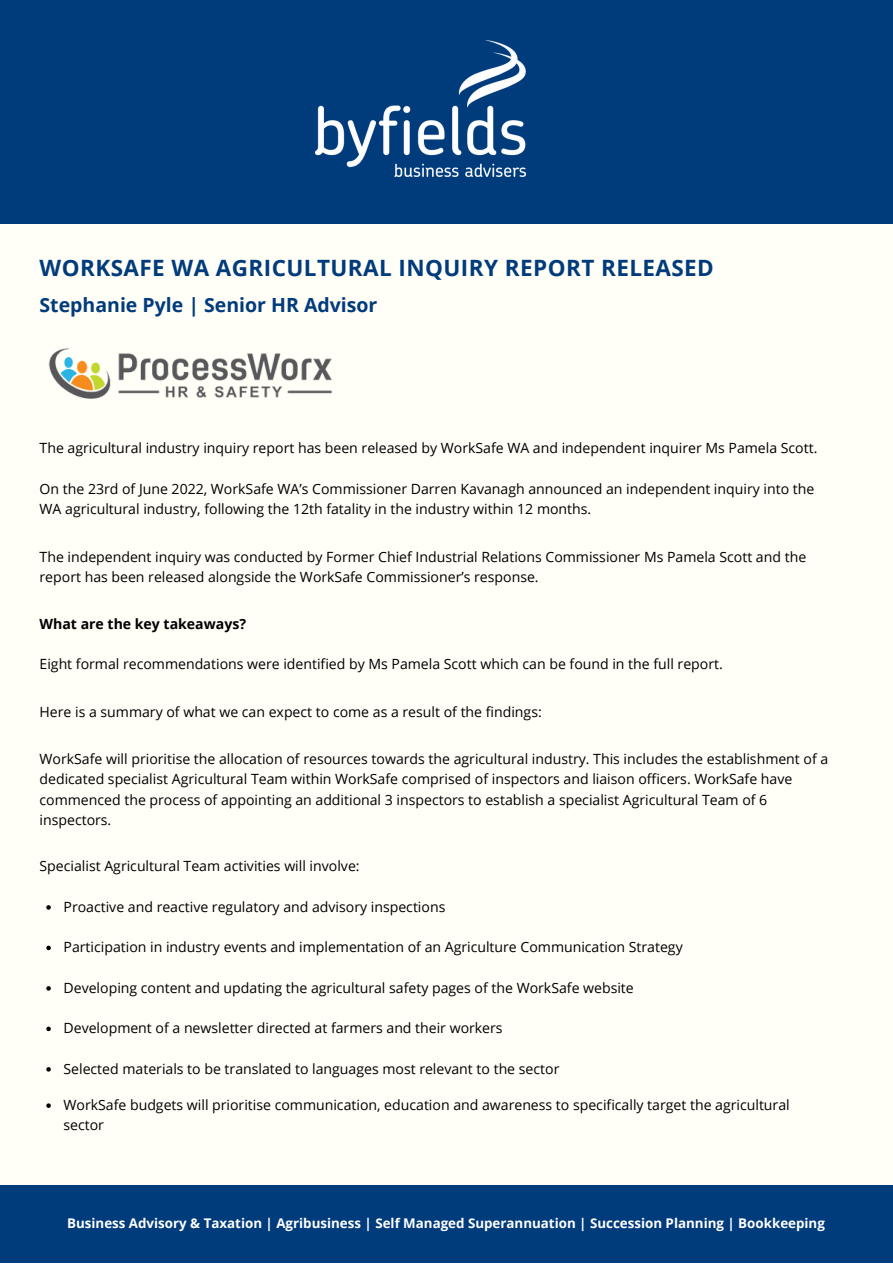
<style>
.page{position:relative;width:893px;height:1264px;background:#fff}
.page>*{position:absolute;margin:0;border:0;box-sizing:border-box;transform-origin:0 0}
.t1{font:700 22.5px "Open Sans";letter-spacing:.02em;color:#003b7b}
.t2{font:700 19.5px "Open Sans";color:#003b7b}
.t3{font:14.1px/20.2px "Open Sans";color:#000}
.t4{font:700 14.1px "Open Sans";color:#000}
.t5{font:700 13.35px "Open Sans";color:#fff}
</style>
<div class="page">
<div style="left:0;top:0;width:892px;height:1262px;background:#fffef7"></div>
<div style="left:0;top:1185px;width:892px;height:77px;background:#003b7b"></div>
<div style="left:0;top:0;width:892px;height:224px;background:#003b7b"></div>
<img style="left:315px;top:40px;width:210px;height:136px">
<img style="left:48px;top:348px;width:284px;height:51px">
<svg style="left:46px;top:905px;width:5px;height:4px"></svg>
<svg style="left:46px;top:945px;width:5px;height:5px"></svg>
<svg style="left:46px;top:986px;width:5px;height:4px"></svg>
<svg style="left:46px;top:1026px;width:5px;height:5px"></svg>
<svg style="left:46px;top:1067px;width:5px;height:4px"></svg>
<svg style="left:46px;top:1103px;width:5px;height:4px"></svg>
<p class="t1" style="left:40px;top:252px;width:675px">WORKSAFE WA AGRICULTURAL INQUIRY REPORT RELEASED</p>
<p class="t2" style="left:40px;top:291px;width:339px">Stephanie Pyle | Senior HR Advisor</p>
<p class="t3" style="left:40px;top:437px;width:779px">The agricultural industry inquiry report has been released by WorkSafe WA and independent inquirer Ms Pamela Scott.</p>
<p class="t3" style="left:40px;top:478px;width:776px">On the 23rd of June 2022, WorkSafe WA’s Commissioner Darren Kavanagh announced an independent inquiry into the<br>WA agricultural industry, following the 12th fatality in the industry within 12 months.</p>
<p class="t3" style="left:40px;top:546px;width:768px">The independent inquiry was conducted by Former Chief Industrial Relations Commissioner Ms Pamela Scott and the report has been released alongside the WorkSafe Commissioner’s response.</p>
<p class="t4" style="left:40px;top:614px;width:208px">What are the key takeaways?</p>
<p class="t3" style="left:40px;top:653px;width:684px">Eight formal recommendations were identified by Ms Pamela Scott which can be found in the full report.</p>
<p class="t3" style="left:40px;top:701px;width:503px">Here is a summary of what we can expect to come as a result of the findings:</p>
<p class="t3" style="left:40px;top:748px;width:790px">WorkSafe will prioritise the allocation of resources towards the agricultural industry. This includes the establishment of a dedicated specialist Agricultural Team within WorkSafe comprised of inspectors and liaison officers. WorkSafe have commenced the process of appointing an additional 3 inspectors to establish a specialist Agricultural Team of 6 inspectors.</p>
<p class="t3" style="left:40px;top:855px;width:321px">Specialist Agricultural Team activities will involve:</p>
<p class="t3" style="left:64px;top:896px;width:383px">Proactive and reactive regulatory and advisory inspections</p>
<p class="t3" style="left:64px;top:936px;width:620px">Participation in industry events and implementation of an Agriculture Communication Strategy</p>
<p class="t3" style="left:64px;top:977px;width:571px">Developing content and updating the agricultural safety pages of the WorkSafe website</p>
<p class="t3" style="left:64px;top:1017px;width:440px">Development of a newsletter directed at farmers and their workers</p>
<p class="t3" style="left:64px;top:1058px;width:497px">Selected materials to be translated to languages most relevant to the sector</p>
<p class="t3" style="left:64px;top:1094px;width:727px">WorkSafe budgets will prioritise communication, education and awareness to specifically target the agricultural sector</p>
<p class="t5" style="left:67px;top:1213px;width:759px">Business Advisory &amp; Taxation | Agribusiness | Self Managed Superannuation | Succession Planning | Bookkeeping</p>
</div>
